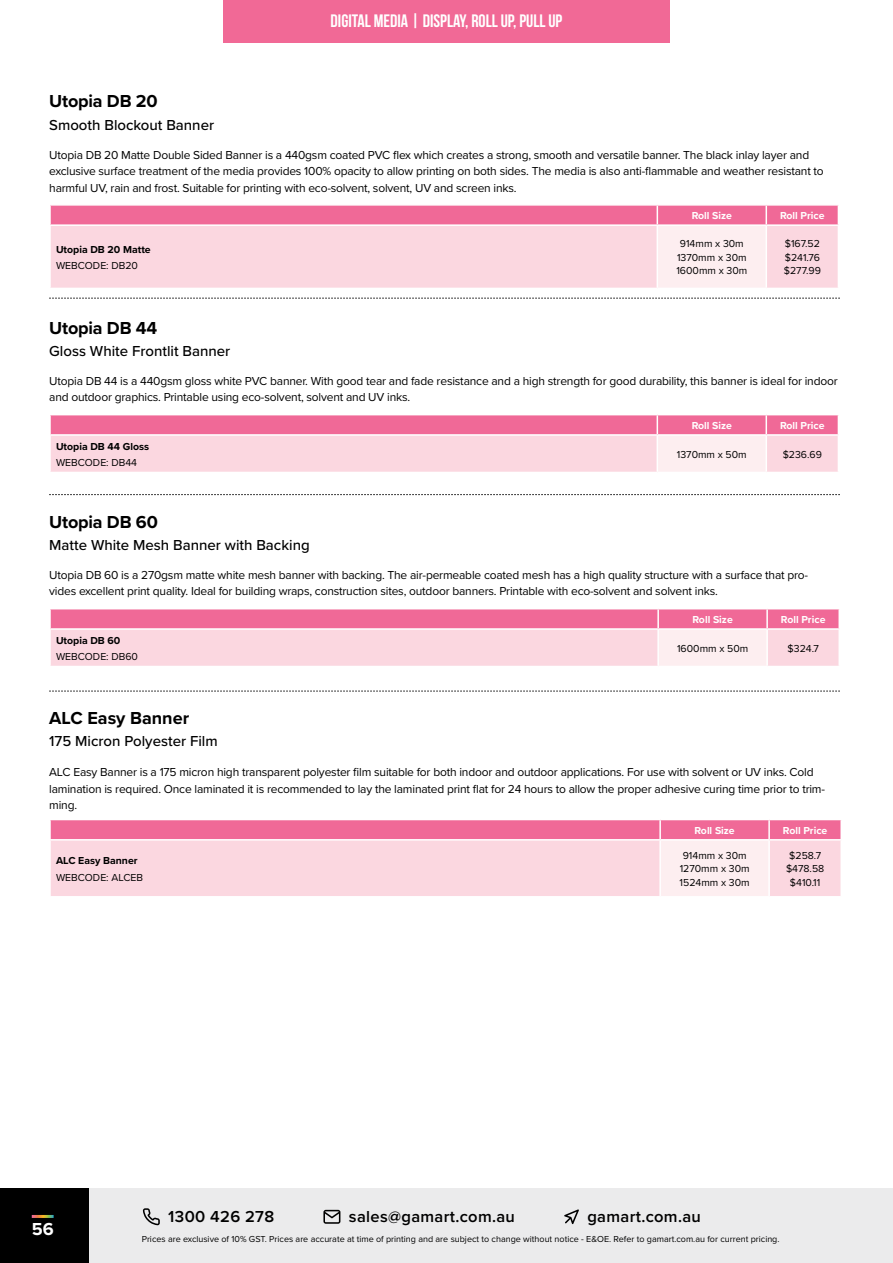
<style>
.page{position:relative;width:893px;height:1263px;background:#fff}
.page>*{position:absolute;margin:0;border:0;box-sizing:border-box;transform-origin:0 0}
.t1{font:700 18px "Proxima Nova";letter-spacing:-.01em;color:#000}
.t2{font:700 18px "Bebas Neue";color:#fff}
.t3{font:700 18px "Proxima Nova";color:#fff}
.t4{font:600 16.5px "Proxima Nova";letter-spacing:.02em;color:#000}
.t5{font:500 15px "Proxima Nova";color:#000}
.t6{font:12px/16.5px "Proxima Nova";letter-spacing:-.015em;color:#000}
.t7{font:10.5px/13.5px "Proxima Nova";color:#000;text-align:center}
.t8{font:700 10.5px "Proxima Nova";color:#fff}
.t9{font:700 10.5px "Proxima Nova";color:#000}
.t10{font:9px "Proxima Nova";color:#000}
</style>
<div class="page">
<svg style="left:49px;top:298px;width:791px;height:1px"></svg>
<svg style="left:49px;top:494px;width:791px;height:1px"></svg>
<svg style="left:49px;top:691px;width:791px;height:1px"></svg>
<svg style="left:50px;top:819px;width:791px;height:77px;background:#f8bfd0"></svg>
<hr style="left:49px;top:839px;width:611px;height:1px;background:#fff">
<hr style="left:49px;top:840px;width:2px;height:56px;background:#fff">
<hr style="left:660px;top:839px;width:109px;height:1px;background:#fff">
<hr style="left:659px;top:840px;width:2px;height:56px;background:#fff">
<hr style="left:769px;top:839px;width:73px;height:1px;background:#fff">
<hr style="left:768px;top:840px;width:2px;height:56px;background:#fff">
<hr style="left:840px;top:840px;width:2px;height:56px;background:#fff">
<div style="left:51px;top:226px;width:787px;height:62px;background:#fbd7e0"></div>
<div style="left:657px;top:225px;width:109px;height:63px;background:#fdeef0"></div>
<div style="left:50px;top:205px;width:789px;height:19px;background:#f06997"></div>
<hr style="left:657px;top:224px;width:109px;height:2px;background:#fff">
<hr style="left:657px;top:226px;width:1px;height:62px;background:#fff">
<hr style="left:765px;top:226px;width:2px;height:62px;background:#fff">
<svg style="left:50px;top:415px;width:789px;height:57px;background:#f7b4c9"></svg>
<hr style="left:49px;top:434px;width:608px;height:2px;background:#fff">
<hr style="left:49px;top:436px;width:2px;height:36px;background:#fff">
<hr style="left:657px;top:434px;width:109px;height:2px;background:#fff">
<hr style="left:657px;top:436px;width:1px;height:36px;background:#fff">
<hr style="left:766px;top:434px;width:73px;height:2px;background:#fff">
<hr style="left:765px;top:436px;width:2px;height:36px;background:#fff">
<hr style="left:838px;top:436px;width:1px;height:36px;background:#fff">
<svg style="left:50px;top:609px;width:790px;height:57px;background:#f7b4c9"></svg>
<hr style="left:49px;top:628px;width:609px;height:2px;background:#fff">
<hr style="left:49px;top:630px;width:2px;height:36px;background:#fff">
<hr style="left:658px;top:628px;width:109px;height:2px;background:#fff">
<hr style="left:657px;top:630px;width:2px;height:36px;background:#fff">
<hr style="left:767px;top:628px;width:73px;height:2px;background:#fff">
<hr style="left:766px;top:630px;width:2px;height:36px;background:#fff">
<hr style="left:838px;top:630px;width:2px;height:36px;background:#fff">
<div style="left:1px;top:1188px;width:892px;height:75px;background:#ebebec"></div>
<div style="left:0;top:1188px;width:89px;height:75px;background:#000"></div>
<svg style="left:323px;top:1210px;width:17px;height:14px"></svg>
<svg style="left:564px;top:1209px;width:15px;height:15px"></svg>
<svg style="left:143px;top:1208px;width:17px;height:17px"></svg>
<hr style="left:32px;top:1215px;width:22px;height:3px;background:#fff">
<div style="left:223px;top:0;width:447px;height:43px;background:#f16996"></div>
<h1 class="t1" style="left:49px;top:88px;width:110px">Utopia DB 20</h1>
<p class="t5" style="left:49px;top:113px;width:166px">Smooth Blockout Banner</p>
<h1 class="t2" style="left:331px;top:11px;width:233px">DIGITAL MEDIA | DISPLAY, ROLL UP, PULL UP</h1>
<p class="t6" style="left:49px;top:146px;width:776px">Utopia DB 20 Matte Double Sided Banner is a 440gsm coated PVC flex which creates a strong, smooth and versatile banner. The black inlay layer and exclusive surface treatment of the media provides 100% opacity to allow printing on both sides. The media is also anti-flammable and weather resistant to harmful UV, rain and frost. Suitable for printing with eco-solvent, solvent, UV and screen inks.</p>
<p class="t9" style="left:56px;top:241px;width:96px">Utopia DB 20 Matte</p>
<p class="t7" style="left:56px;top:258px;width:83px">WEBCODE: DB20</p>
<h1 class="t1" style="left:49px;top:314px;width:109px">Utopia DB 44</h1>
<p class="t5" style="left:49px;top:340px;width:183px">Gloss White Frontlit Banner</p>
<p class="t8" style="left:692px;top:208px;width:42px">Roll Size</p>
<p class="t8" style="left:780px;top:208px;width:46px">Roll Price</p>
<p class="t7" style="left:676px;top:237px;width:72px">914mm x 30m<br>1370mm x 30m<br>1600mm x 30m</p>
<p class="t7" style="left:784px;top:237px;width:39px;text-align:justify">$167.52 $241.76 $277.99</p>
<p class="t6" style="left:49px;top:372px;width:790px">Utopia DB 44 is a 440gsm gloss white PVC banner. With good tear and fade resistance and a high strength for good durability, this banner is ideal for indoor and outdoor graphics. Printable using eco-solvent, solvent and UV inks.</p>
<p class="t9" style="left:56px;top:438px;width:95px">Utopia DB 44 Gloss</p>
<p class="t7" style="left:56px;top:455px;width:83px">WEBCODE: DB44</p>
<h1 class="t1" style="left:49px;top:509px;width:110px">Utopia DB 60</h1>
<p class="t5" style="left:49px;top:533px;width:262px">Matte White Mesh Banner with Backing</p>
<p class="t8" style="left:692px;top:418px;width:42px">Roll Size</p>
<p class="t8" style="left:780px;top:418px;width:46px">Roll Price</p>
<p class="t7" style="left:677px;top:447px;width:71px">1370mm x 50m</p>
<p class="t7" style="left:783px;top:447px;width:41px">$236.69</p>
<p class="t6" style="left:49px;top:566px;width:760px">Utopia DB 60 is a 270gsm matte white mesh banner with backing. The air-permeable coated mesh has a high quality structure with a surface that pro&shy;vides excellent print quality. Ideal for building wraps, construction sites, outdoor banners. Printable with eco-solvent and solvent inks.</p>
<p class="t9" style="left:56px;top:632px;width:66px">Utopia DB 60</p>
<p class="t7" style="left:56px;top:649px;width:84px">WEBCODE: DB60</p>
<h1 class="t1" style="left:49px;top:705px;width:141px">ALC Easy Banner</h1>
<p class="t5" style="left:49px;top:730px;width:170px">175 Micron Polyester Film</p>
<p class="t8" style="left:692px;top:612px;width:42px">Roll Size</p>
<p class="t8" style="left:781px;top:612px;width:46px">Roll Price</p>
<p class="t7" style="left:677px;top:641px;width:73px">1600mm x 50m</p>
<p class="t7" style="left:788px;top:641px;width:33px">$324.7</p>
<p class="t6" style="left:49px;top:763px;width:777px">ALC Easy Banner is a 175 micron high transparent polyester fi lm suitable for both indoor and outdoor applications. For use with solvent or UV inks. Cold lamination is required. Once laminated it is recommended to lay the laminated print flat for 24 hours to allow the proper adhesive curing time prior to trim&shy;ming.</p>
<p class="t9" style="left:56px;top:853px;width:83px">ALC Easy Banner</p>
<p class="t7" style="left:56px;top:870px;width:89px">WEBCODE: ALCEB</p>
<p class="t8" style="left:694px;top:822px;width:42px">Roll Size</p>
<p class="t8" style="left:783px;top:822px;width:46px">Roll Price</p>
<p class="t7" style="left:680px;top:848px;width:72px;text-align:left">914mm x 30m<br>1270mm x 30m<br>1524mm x 30m</p>
<p class="t7" style="left:786px;top:848px;width:40px">$258.7 $478.58 $410.11</p>
<h1 class="t3" style="left:32px;top:1215px;width:23px">56</h1>
<h2 class="t4" style="left:168px;top:1204px;width:107px">1300 426 278</h2>
<h2 class="t4" style="left:349px;top:1204px;width:168px">sales@gamart.com.au</h2>
<h2 class="t4" style="left:587px;top:1204px;width:115px">gamart.com.au</h2>
<p class="t10" style="left:142px;top:1232px;width:639px">Prices are exclusive of 10% GST. Prices are accurate at time of printing and are subject to change without notice - E&amp;OE. Refer to gamart.com.au for current pricing.</p>
</div>
